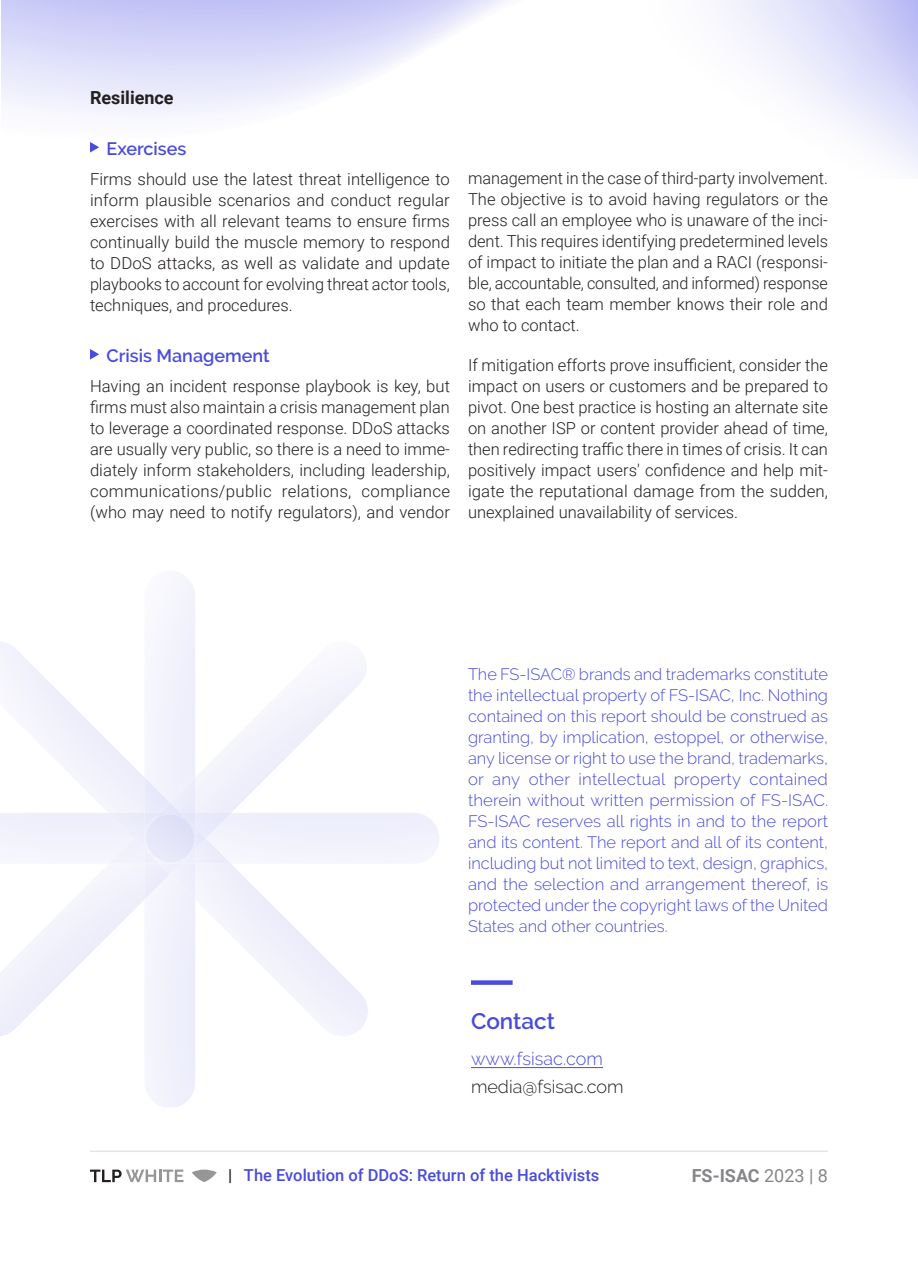
<style>
.page{position:relative;width:918px;height:1263px;background:#fff}
.page>*{position:absolute;margin:0;border:0;box-sizing:border-box;transform-origin:0 0}
.t1{font:600 22.5px "Raleway";color:#494cdb}
.t2{font:600 18px "Raleway";color:#494cdb}
.t3{font:300 18px "Raleway";color:#231f20}
.t4{font:300 18px "Raleway";color:#494cdb}
.t5{font:700 18px "Roboto";color:#858689}
.t6{font:700 18px "Roboto";color:#231f20}
.t7{font:300 16.5px/21px "Roboto";color:#231f20;text-align:justify}
.t8{font:300 16.5px/21px "Raleway";color:#494cdb;text-align:justify}
.t9{font:500 16.5px "Roboto";color:#494cdb}
.s1{color:#231f20}
.s2{font-weight:400}
</style>
<div class="page">
<hr style="left:90px;top:1150px;width:738px;height:2px;background:#e5e5e5">
<svg style="left:90px;top:1169px;width:93px;height:13px"></svg>
<svg style="left:192px;top:1169px;width:25px;height:13px"></svg>
<svg style="left:90px;top:142px;width:9px;height:10px"></svg>
<svg style="left:90px;top:349px;width:9px;height:10px"></svg>
<hr style="left:471px;top:1067px;width:132px;height:1px;background:#494cdb">
<div style="left:144px;top:865px;width:51px;height:35px;background:#f0f0fc"></div>
<div style="left:144px;top:777px;width:51px;height:36px;background:#ecedfb"></div>
<div style="left:195px;top:813px;width:36px;height:51px;background:#eeeefb"></div>
<div style="left:109px;top:813px;width:35px;height:51px;background:#f0f1fc"></div>
<img style="left:159px;top:865px;width:21px;height:9px">
<img style="left:196px;top:828px;width:10px;height:21px">
<img style="left:159px;top:802px;width:21px;height:11px">
<img style="left:134px;top:828px;width:10px;height:21px">
<svg style="left:144px;top:814px;width:52px;height:51px"></svg>
<img style="left:146px;top:814px;width:50px;height:48px">
<div style="left:471px;top:980px;width:42px;height:5px;background:#494cdb"></div>
<p class="t6" style="left:90px;top:84px;width:85px">Resilience</p>
<p class="t2" style="left:107px;top:138px;width:81px">Exercises</p>
<p class="t7" style="left:90px;top:168px;width:362px">Firms should use the latest threat intelligence to inform plausible scenarios and conduct regular exercises with all relevant teams to ensure firms continually build the muscle memory to respond to DDoS attacks, as well as validate and update playbooks to account for evolving threat actor tools, techniques, and procedures.</p>
<p class="t2" style="left:106px;top:345px;width:165px">Crisis Management</p>
<p class="t7" style="left:90px;top:375px;width:362px">Having an incident response playbook is key, but firms must also maintain a crisis management plan to leverage a coordinated response. DDoS attacks are usually very public, so there is a need to imme&shy;diately inform stakeholders, including leadership, communications/public relations, compliance (who may need to notify regulators), and vendor</p>
<p class="t7" style="left:468px;top:167px;width:362px">management in the case of third-party involvement.<br>The objective is to avoid having regulators or the press call an employee who is unaware of the inci&shy;dent. This requires identifying predetermined levels of impact to initiate the plan and a RACI (responsi&shy;ble, accountable, consulted, and informed) response so that each team member knows their role and who to contact.</p>
<p class="t7" style="left:468px;top:353px;width:362px">If mitigation efforts prove insufficient, consider the impact on users or customers and be prepared to pivot. One best practice is hosting an alternate site on another ISP or content provider ahead of time, then redirecting traffic there in times of crisis. It can positively impact users' confidence and help mit&shy;igate the reputational damage from the sudden, unexplained unavailability of services.</p>
<p class="t8" style="left:468px;top:663px;width:362px">The FS-ISAC® brands and trademarks constitute the intellectual property of FS-ISAC, Inc. Nothing contained on this report should be construed as granting, by implication, estoppel, or otherwise, any license or right to use the brand, trademarks, or any other intellectual property contained therein without written permission of FS-ISAC.<br>FS-ISAC reserves all rights in and to the report and its content. The report and all of its content, including but not limited to text, design, graphics, and the selection and arrangement thereof, is protected under the copyright laws of the United States and other countries.</p>
<h1 class="t1" style="left:471px;top:1008px;width:86px">Contact</h1>
<p class="t4" style="left:471px;top:1048px;width:134px">www.fsisac.com</p>
<p class="t3" style="left:471px;top:1076px;width:154px">media@fsisac.com</p>
<p class="t9" style="left:228px;top:1163px;width:373px"><span class="s1">|</span> The Evolution of DDoS: Return of the Hacktivists</p>
<p class="t5" style="left:692px;top:1163px;width:138px">FS-ISAC <span class="s2">2023 | 8</span></p>
</div>
